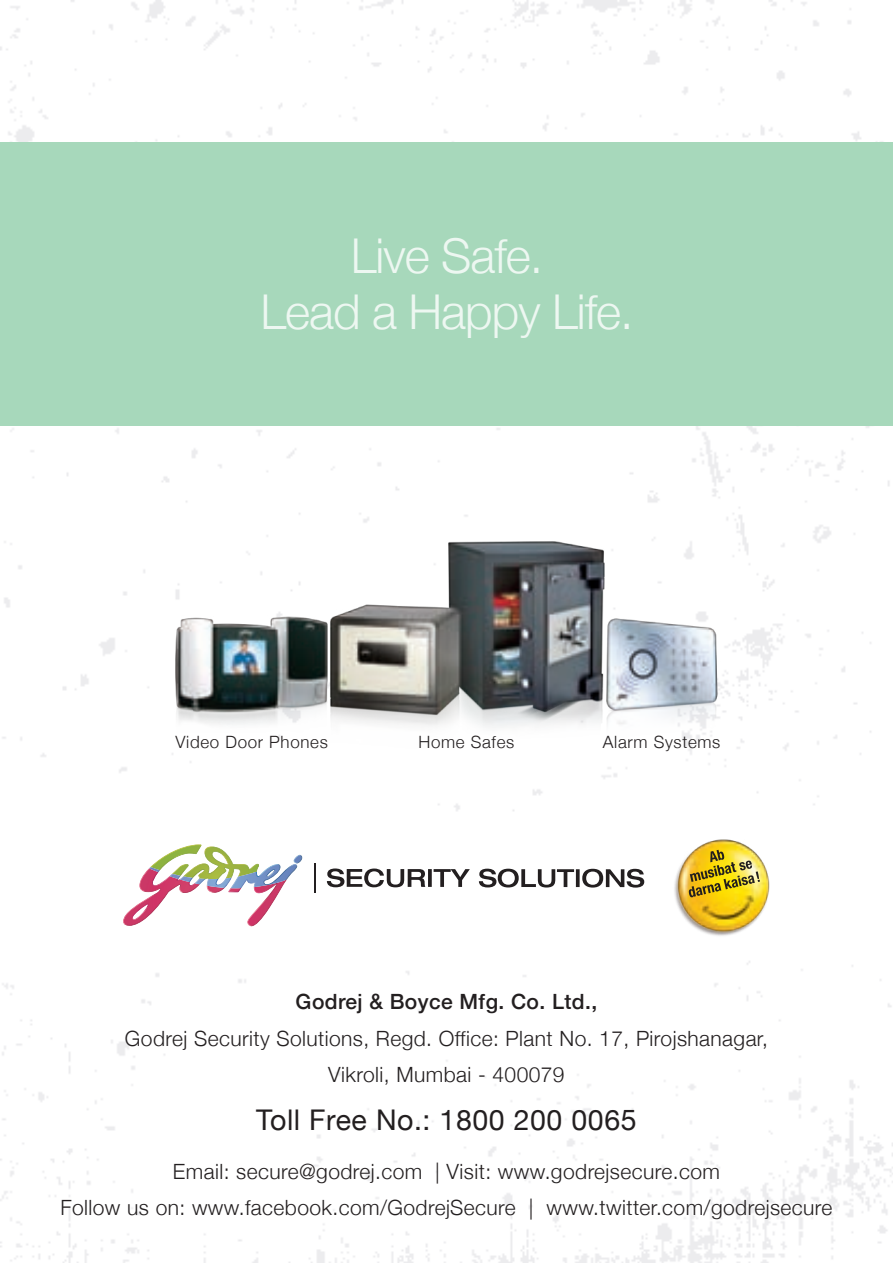
<style>
.page{position:relative;width:893px;height:1263px;background:#fff}
.page>*{position:absolute;margin:0;border:0;box-sizing:border-box;transform-origin:0 0}
.t1{font:300 48px/56.1px "Helvetica Neue";letter-spacing:-.02em;color:rgb(255 255 255/.8);text-align:center}
.t2{font:28.5px "Helvetica Neue";letter-spacing:.02em;color:#231f20}
.t3{font:300 21px/36.3px "Helvetica Neue";letter-spacing:.02em;color:#231f20;text-align:center}
.t4{font:500 21px "Helvetica Neue";letter-spacing:.02em;color:#231f20}
.t5{font:300 16.8px "Helvetica Neue";letter-spacing:.04em;color:#231f20}
</style>
<div class="page">
<div style="left:0;top:142px;width:893px;height:283px;background:#a7d8bb"></div>
<img style="left:171px;top:534px;width:564px;height:262px">
<img style="left:674px;top:839px;width:96px;height:97px">
<img style="left:688px;top:850px;width:72px;height:48px">
<svg style="left:327px;top:868px;width:98px;height:19px"></svg>
<svg style="left:428px;top:869px;width:4px;height:18px"></svg>
<svg style="left:434px;top:869px;width:36px;height:18px"></svg>
<svg style="left:479px;top:869px;width:95px;height:18px"></svg>
<svg style="left:576px;top:869px;width:4px;height:18px"></svg>
<svg style="left:582px;top:869px;width:62px;height:18px"></svg>
<svg style="left:123px;top:844px;width:179px;height:82px"></svg>
<hr style="left:314px;top:863px;width:1px;height:30px;background:#231f20">
<h1 class="t1" style="left:260px;top:224px;width:375px">Live Safe.<br>Lead a Happy Life.</h1>
<p class="t5" style="left:175px;top:729px;width:154px">Video Door Phones</p>
<p class="t5" style="left:419px;top:729px;width:97px">Home Safes</p>
<p class="t5" style="left:603px;top:729px;width:119px">Alarm Systems</p>
<p class="t4" style="left:296px;top:985px;width:303px">Godrej &amp; Boyce Mfg. Co. Ltd.,</p>
<p class="t3" style="left:125px;top:1018px;width:644px">Godrej Security Solutions, Regd. Office: Plant No. 17, Pirojshanagar,<br>Vikroli, Mumbai - 400079</p>
<h2 class="t2" style="left:256px;top:1099px;width:382px">Toll Free No.: 1800 200 0065</h2>
<p class="t3" style="left:60px;top:1151px;width:773px">Email: secure@godrej.com | Visit: www.godrejsecure.com<br>Follow us on: www.facebook.com/GodrejSecure | www.twitter.com/godrejsecure</p>
</div>
